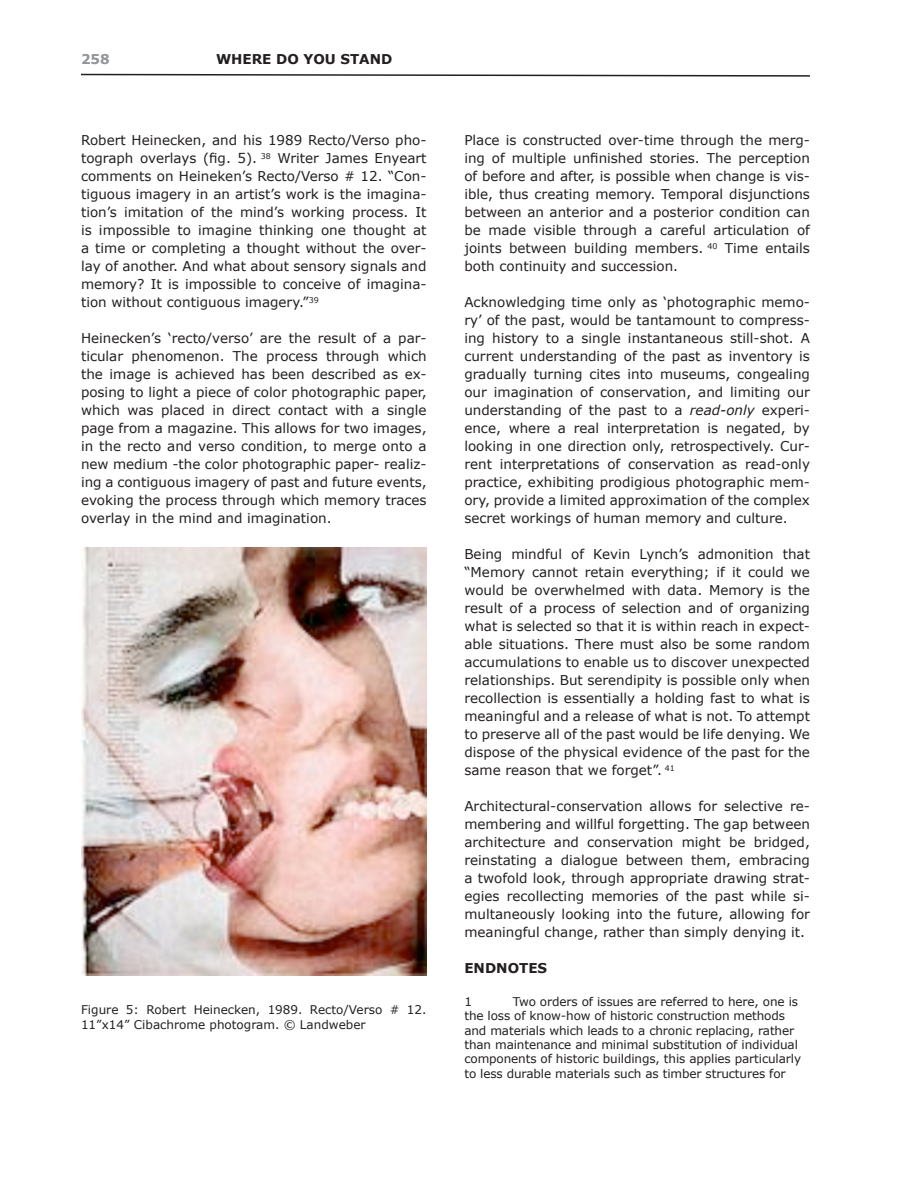
<style>
.page{position:relative;width:918px;height:1188px;background:#fff}
.page>*{position:absolute;margin:0;border:0;box-sizing:border-box;transform-origin:0 0}
.Body_Text{font:13.5px/18px "Verdana";color:#231f20;text-align:justify}
.Body_Text_Indent{font:13.5px/18px "Verdana";color:#231f20;text-align:justify}
._1_Head{font:700 13.5px "Verdana";color:#231f20}
.t1{font:700 13.5px "Verdana";color:#939598}
.t2{font:12px/14.4px "Verdana";letter-spacing:-.01em;color:#231f20}
.s1{font-style:italic}
</style>
<div class="page">
<svg style="left:81px;top:73px;width:729px;height:4px"></svg>
<img style="left:81px;top:547px;width:346px;height:429px">
<p class="t1" style="left:81px;top:51px;width:30px">258</p>
<p class="_1_Head" style="left:216px;top:51px;width:178px">WHERE DO YOU STAND</p>
<p class="Body_Text_Indent" style="left:81px;top:131px;width:347px">Robert Heinecken, and his 1989 Recto/Verso pho&shy;tograph overlays (fig. 5). <sup>38</sup> Writer James Enyeart comments on Heineken’s Recto/Verso # 12. “Con&shy;tiguous imagery in an artist’s work is the imagina&shy;tion’s imitation of the mind’s working process. It is impossible to imagine thinking one thought at a time or completing a thought without the over&shy;lay of another. And what about sensory signals and memory? It is impossible to conceive of imagina&shy;tion without contiguous imagery.”<sup>39</sup></p>
<p class="Body_Text" style="left:81px;top:329px;width:347px">Heinecken’s ‘recto/verso’ are the result of a par&shy;ticular phenomenon. The process through which the image is achieved has been described as ex&shy;posing to light a piece of color photographic paper, which was placed in direct contact with a single page from a magazine. This allows for two images, in the recto and verso condition, to merge onto a new medium -the color photographic paper- realiz&shy;ing a contiguous imagery of past and future events, evoking the process through which memory traces overlay in the mind and imagination.</p>
<p class="t2" style="left:81px;top:1002px;width:347px">Figure 5: Robert Heinecken, 1989. Recto/Verso # 12.<br>11”x14” Cibachrome photogram. © Landweber</p>
<p class="Body_Text_Indent" style="left:464px;top:131px;width:347px">Place is constructed over-time through the merg&shy;ing of multiple unfinished stories. The perception of before and after, is possible when change is vis&shy;ible, thus creating memory. Temporal disjunctions between an anterior and a posterior condition can be made visible through a careful articulation of joints between building members. <sup>40</sup> Time entails both continuity and succession.</p>
<p class="Body_Text" style="left:464px;top:293px;width:347px">Acknowledging time only as ‘photographic memo&shy;ry’ of the past, would be tantamount to compress&shy;ing history to a single instantaneous still-shot. A current understanding of the past as inventory is gradually turning cites into museums, congealing our imagination of conservation, and limiting our understanding of the past to a <span class="s1">read-only</span> experi&shy;ence, where a real interpretation is negated, by looking in one direction only, retrospectively. Cur&shy;rent interpretations of conservation as read-only practice, exhibiting prodigious photographic mem&shy;ory, provide a limited approximation of the complex secret workings of human memory and culture.</p>
<p class="Body_Text" style="left:464px;top:545px;width:347px">Being mindful of Kevin Lynch’s admonition that “Memory cannot retain everything; if it could we would be overwhelmed with data. Memory is the result of a process of selection and of organizing what is selected so that it is within reach in expect&shy;able situations. There must also be some random accumulations to enable us to discover unexpected relationships. But serendipity is possible only when recollection is essentially a holding fast to what is meaningful and a release of what is not. To attempt to preserve all of the past would be life denying. We dispose of the physical evidence of the past for the same reason that we forget”. <sup>41</sup></p>
<p class="Body_Text" style="left:464px;top:797px;width:347px">Architectural-conservation allows for selective re&shy;membering and willful forgetting. The gap between architecture and conservation might be bridged, reinstating a dialogue between them, embracing a twofold look, through appropriate drawing strat&shy;egies recollecting memories of the past while si&shy;multaneously looking into the future, allowing for meaningful change, rather than simply denying it.</p>
<p class="_1_Head" style="left:464px;top:960px;width:84px">ENDNOTES</p>
<p class="t2" style="left:464px;top:994px;width:9px">1</p>
<p class="t2" style="left:464px;top:994px;width:338px;text-indent:49px">Two orders of issues are referred to here, one is the loss of know-how of historic construction methods and materials which leads to a chronic replacing, rather than maintenance and minimal substitution of individual components of historic buildings, this applies particularly to less durable materials such as timber structures for</p>
</div>
